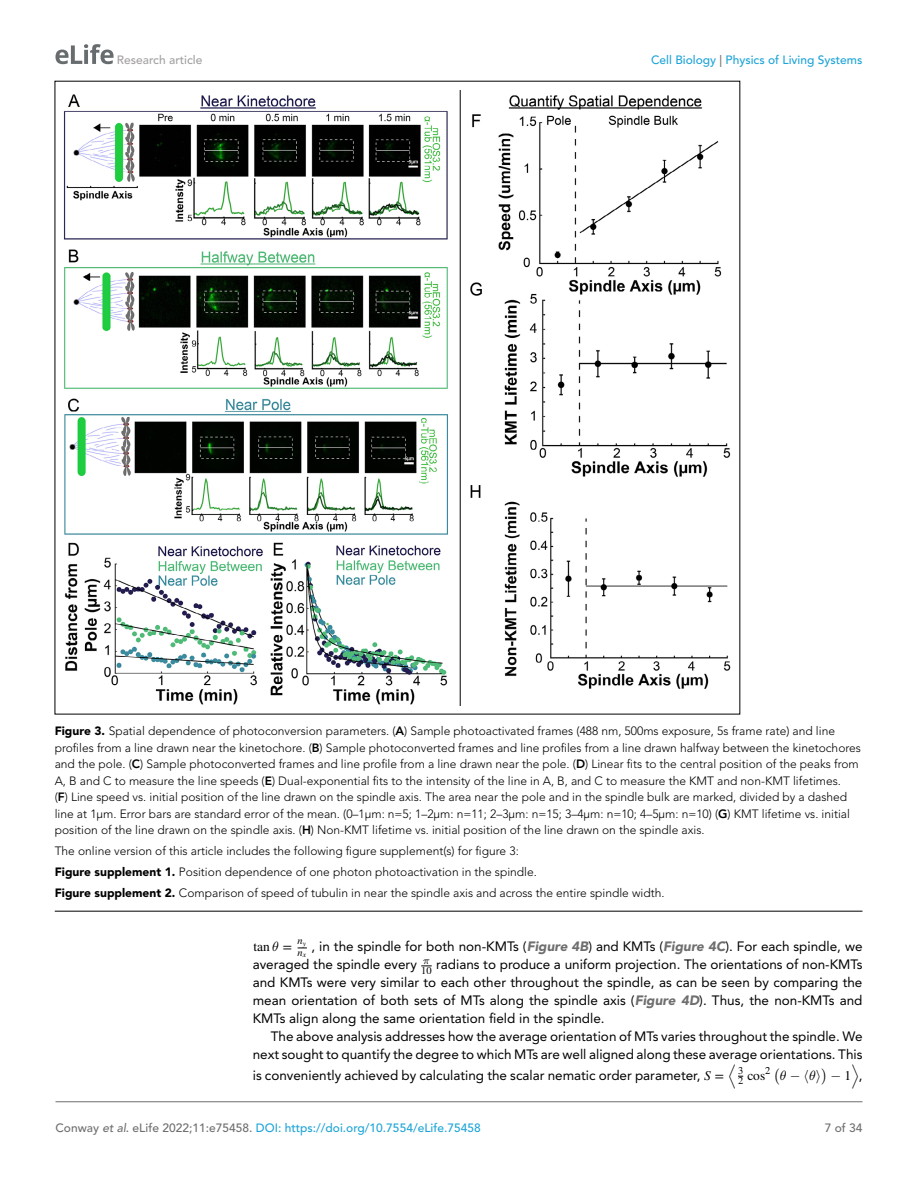
<style>
.page{position:relative;width:918px;height:1188px;background:#fff}
.page>*{position:absolute;margin:0;border:0;box-sizing:border-box;transform-origin:0 0}
.t1{font:13.5px/18px "Avenir LT Std";color:#000}
.t2{font:13.5px "STIX General";color:#000}
.t3{font:13.5px "CMEX9";color:#000}
.t4{font:13.5px "CMSY9";color:#000}
.t5{font:300 12px/16.5px "Avenir LT Std";color:#000}
.t6{font:500 12px "Avenir LT Std";color:#1ea4d7}
.t7{font:500 12px "Avenir LT Std";color:#a3a09f}
.t8{font:500 12px "Avenir LT Std";color:#6e6e70}
.t9{font:italic 10.5px/11.9px "STIX General";color:#000}
.t10{font:10.5px "STIX General";color:#000}
.s1{color:#6e6e70}
.s2{font-weight:900}
.s3{font-weight:800}
.s4{font-family:"CMMI9"}
.s5{font-weight:900;font-style:italic;color:#6e6e70}
.s6{font-family:"STIX General";font-style:italic}
.s7{font-family:"STIX General"}
.s8{font-family:"CMSY9"}
.s9{font-style:italic;color:#6e6e70}
</style>
<div class="page">
<svg style="left:55px;top:44px;width:59px;height:20px"></svg>
<hr style="left:56px;top:1101px;width:806px;height:1px;background:#6e6e70">
<hr style="left:55px;top:911px;width:807px;height:1px;background:#000">
<img style="left:64px;top:90px;width:667px;height:615px">
<p class="t7" style="left:117px;top:53px;width:87px">Research article</p>
<p class="t6" style="left:651px;top:53px;width:213px">Cell Biology <span class="s1">|</span> Physics of Living Systems</p>
<p class="t5" style="left:55px;top:723px;width:808px"><span class="s2">Figure 3.</span> Spatial dependence of photoconversion parameters. (<span class="s3">A</span>) Sample photoactivated frames (488 nm, 500ms exposure, 5s frame rate) and line profiles from a line drawn near the kinetochore. (<span class="s3">B</span>) Sample photoconverted frames and line profiles from a line drawn halfway between the kinetochores and the pole. (<span class="s3">C</span>) Sample photoconverted frames and line profile from a line drawn near the pole. (<span class="s3">D</span>) Linear fits to the central position of the peaks from A, B and C to measure the line speeds (<span class="s3">E</span>) Dual-exponential fits to the intensity of the line in A, B, and C to measure the KMT and non-KMT lifetimes.<br>(<span class="s3">F</span>) Line speed vs. initial position of the line drawn on the spindle axis. The area near the pole and in the spindle bulk are marked, divided by a dashed line at 1µm. Error bars are standard error of the mean. (0–1µm: n=5; 1–2µm: n=11; 2–3µm: n=15; 3–4µm: n=10; 4–5µm: n=10) (<span class="s3">G</span>) KMT lifetime vs. initial position of the line drawn on the spindle axis. (<span class="s3">H</span>) Non-KMT lifetime vs. initial position of the line drawn on the spindle axis.</p>
<p class="t5" style="left:55px;top:841px;width:611px;line-height:21px">The online version of this article includes the following figure supplement(s) for figure 3:<br><span class="s2">Figure supplement 1.</span> Position dependence of one photon photoactivation in the spindle.<br><span class="s2">Figure supplement 2.</span> Comparison of speed of tubulin in near the spindle axis and across the entire spindle width.</p>
<p class="t2" style="left:253px;top:937px;width:40px">tan<span class="s4">θ</span> =</p>
<p class="t9" style="left:298px;top:934px;width:10px">n<sub>y </sub>n<sub>x</sub></p>
<p class="t1" style="left:253px;top:938px;width:611px;text-indent:59px">, in the spindle for both non-KMTs (<span class="s5">Figure 4B</span>) and KMTs (<span class="s5">Figure 4C</span>). For each spindle, we averaged the spindle every <sup>π</sup></p>
<p class="t1" style="left:253px;top:956px;width:611px;text-align:justify;text-indent:168px"><sub>10</sub> radians to produce a uniform projection. The orientations of non-KMTs and KMTs were very similar to each other throughout the spindle, as can be seen by comparing the mean orientation of both sets of MTs along the spindle axis (<span class="s5">Figure 4D</span>). Thus, the non-KMTs and KMTs align along the same orientation field in the spindle.</p>
<p class="t1" style="left:253px;top:1028px;width:611px;text-align:right">The above analysis addresses how the average orientation of MTs varies throughout the spindle. We next sought to quantify the degree to which MTs are well aligned along these average orientations. This</p>
<p class="t1" style="left:253px;top:1066px;width:473px">is conveniently achieved by calculating the scalar nematic order parameter, <span class="s6">S</span> <span class="s7">=</span></p>
<p class="t3" style="left:728px;top:1052px;width:10px">⟨</p>
<p class="t10" style="left:738px;top:1063px;width:7px">3</p>
<p class="t2" style="left:738px;top:1066px;width:85px"><sub>2</sub> cos<sup>2</sup> <sup>(</sup><span class="s4">θ</span> <span class="s8">− ⟨</span><span class="s4">θ</span><span class="s8">⟩</span></p>
<p class="t3" style="left:821px;top:1056px;width:8px">)</p>
<p class="t4" style="left:831px;top:1067px;width:22px">−<span class="s7">1</span></p>
<p class="t3" style="left:851px;top:1052px;width:10px">⟩</p>
<p class="t1" style="left:859px;top:1066px;width:5px">,</p>
<p class="t6" style="left:56px;top:1121px;width:427px"><span class="s1">Conway</span> <span class="s9">et al</span><span class="s1">. eLife 2022;11:e75458.</span> DOI: https://doi.org/10.7554/eLife.75458</p>
<p class="t8" style="left:825px;top:1121px;width:39px">7 of 34</p>
</div>
